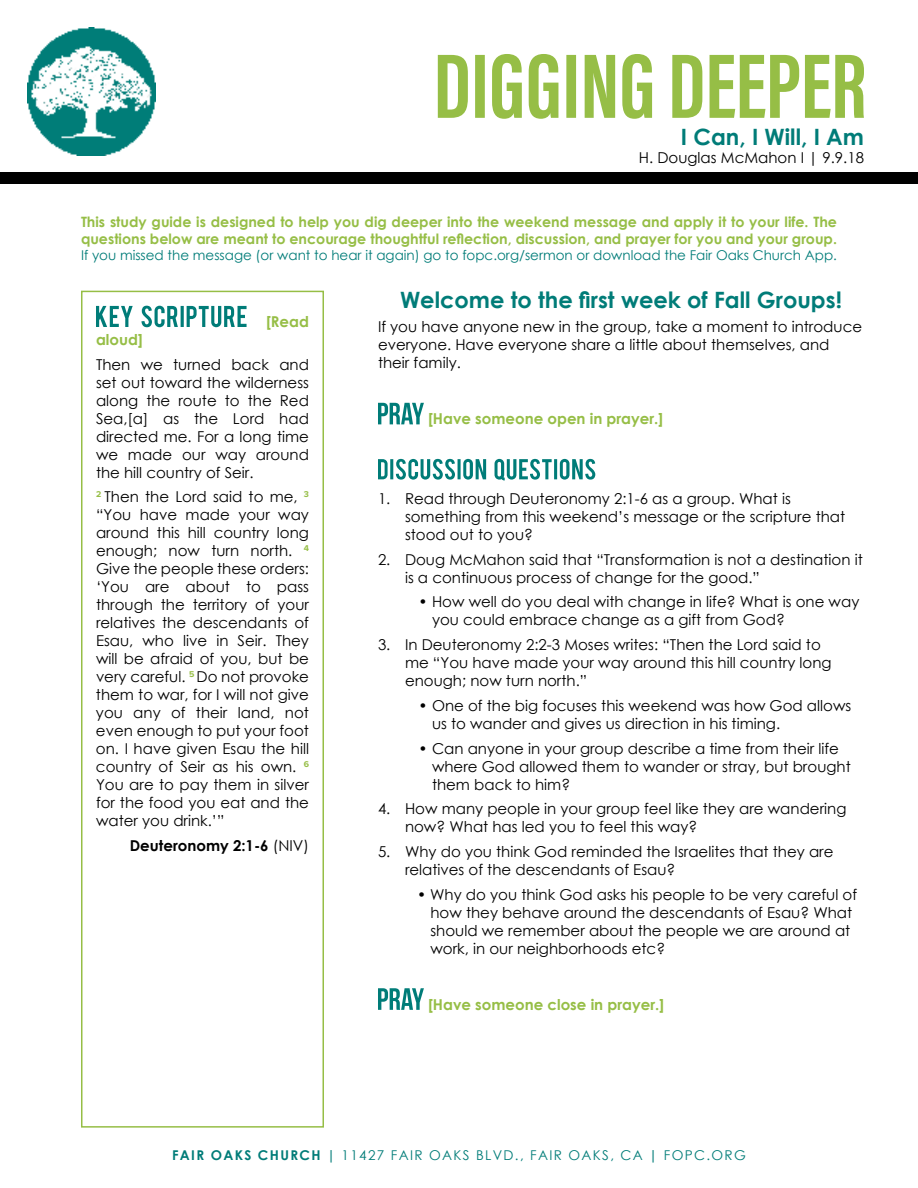
<style>
.page{position:relative;width:918px;height:1188px;background:#fff}
.page>*{position:absolute;margin:0;border:0;box-sizing:border-box;transform-origin:0 0}
.t1{font:700 22.5px "Century Gothic";color:#007c78}
.t2{font:15px/18px "Century Gothic";color:#000}
.t3{font:700 15px "Century Gothic";color:#96be46}
.t4{font:700 15px "Century Gothic";color:#000}
.t5{font:700 14.25px/17.1px "Century Gothic";color:#96be46}
.t6{font:13.5px "Century Gothic";color:#007c78}
.t7{font:13.5px "Century Gothic";letter-spacing:.1em;color:#007c78}
.s1{font-weight:400}
.s2{font-weight:700}
</style>
<div class="page">
<svg style="left:438px;top:54px;width:426px;height:65px"></svg>
<div style="left:0;top:173px;width:918px;height:11px;background:#000"></div>
<img style="left:27px;top:27px;width:128px;height:128px">
<svg style="left:96px;top:306px;width:151px;height:21px"></svg>
<div style="left:81px;top:291px;width:243px;height:837px;border:2px solid #96be46"></div>
<svg style="left:378px;top:403px;width:46px;height:21px"></svg>
<svg style="left:378px;top:459px;width:217px;height:21px"></svg>
<svg style="left:378px;top:988px;width:46px;height:22px"></svg>
<h1 class="t1" style="left:681px;top:120px;width:185px">I Can, I Will, I Am</h1>
<p class="t2" style="left:639px;top:149px;width:227px">H. Douglas McMahon I | 9.9.18</p>
<p class="t5" style="left:81px;top:212px;width:758px">This study guide is designed to help you dig deeper into the weekend message and apply it to your life. The questions below are meant to encourage thoughtful reflection, discussion, and prayer for you and your group.</p>
<p class="t6" style="left:81px;top:246px;width:758px">If you missed the message (or want to hear it again) go to fopc.org/sermon or download the Fair Oaks Church App.</p>
<p class="t3" style="left:266px;top:310px;width:44px">[Read</p>
<p class="t3" style="left:96px;top:328px;width:48px">aloud]</p>
<p class="t2" style="left:96px;top:355px;width:215px;text-align:justify">Then we turned back and set out toward the wilderness along the route to the Red Sea,[a] as the Lord had directed me. For a long time we made our way around the hill country of Seir.</p>
<p class="t2" style="left:96px;top:488px;width:215px;text-align:justify"><sup>2</sup> Then the Lord said to me, <sup>3 </sup>“You have made your way around this hill country long enough; now turn north. <sup>4<br></sup>Give the people these orders: ‘You are about to pass through the territory of your relatives the descendants of Esau, who live in Seir. They will be afraid of you, but be very careful. <sup>5</sup> Do not provoke them to war, for I will not give you any of their land, not even enough to put your foot on. I have given Esau the hill country of Seir as his own. <sup>6<br></sup>You are to pay them in silver for the food you eat and the water you drink.’”</p>
<p class="t4" style="left:130px;top:834px;width:181px">Deuteronomy 2:1-6 <span class="s1">(NIV)</span></p>
<h1 class="t1" style="left:400px;top:282px;width:443px">Welcome to the first week of Fall Groups!</h1>
<p class="t2" style="left:378px;top:318px;width:486px">If you have anyone new in the group, take a moment to introduce everyone. Have everyone share a little about themselves, and their family.</p>
<p class="t3" style="left:428px;top:408px;width:237px">[Have someone open in prayer.]</p>
<p class="t2" style="left:405px;top:489px;width:442px;text-indent:-27px">1. Read through Deuteronomy 2:1-6 as a group. What is something from this weekend’s message or the scripture that stood out to you?</p>
<p class="t2" style="left:405px;top:550px;width:459px;text-indent:-27px">2. Doug McMahon said that “Transformation is not a destination it is a continuous process of change for the good.”</p>
<p class="t2" style="left:432px;top:593px;width:429px;text-indent:-14px">• How well do you deal with change in life? What is one way you could embrace change as a gift from God?</p>
<p class="t2" style="left:405px;top:635px;width:428px;text-indent:-27px">3. In Deuteronomy 2:2-3 Moses writes: “Then the Lord said to me “You have made your way around this hill country long enough; now turn north.”</p>
<p class="t2" style="left:432px;top:696px;width:421px;text-indent:-14px">• One of the big focuses this weekend was how God allows us to wander and gives us direction in his timing.</p>
<p class="t2" style="left:432px;top:739px;width:420px;text-indent:-14px">• Can anyone in your group describe a time from their life where God allowed them to wander or stray, but brought them back to him?</p>
<p class="t2" style="left:405px;top:800px;width:443px;text-indent:-27px">4. How many people in your group feel like they are wandering now? What has led you to feel this way?</p>
<p class="t2" style="left:405px;top:842px;width:430px;text-indent:-27px">5. Why do you think God reminded the Israelites that they are relatives of the descendants of Esau?</p>
<p class="t2" style="left:430px;top:885px;width:428px;text-indent:-14px">• Why do you think God asks his people to be very careful of how they behave around the descendants of Esau? What should we remember about the people we are around at work, in our neighborhoods etc?</p>
<p class="t3" style="left:428px;top:993px;width:238px">[Have someone close in prayer.]</p>
<p class="t7" style="left:172px;top:1146px;width:575px"><span class="s2">FAIR OAKS CHURCH |</span> 11427 FAIR OAKS BLVD., FAIR OAKS, CA <span class="s2">|</span> FOPC.ORG</p>
</div>
